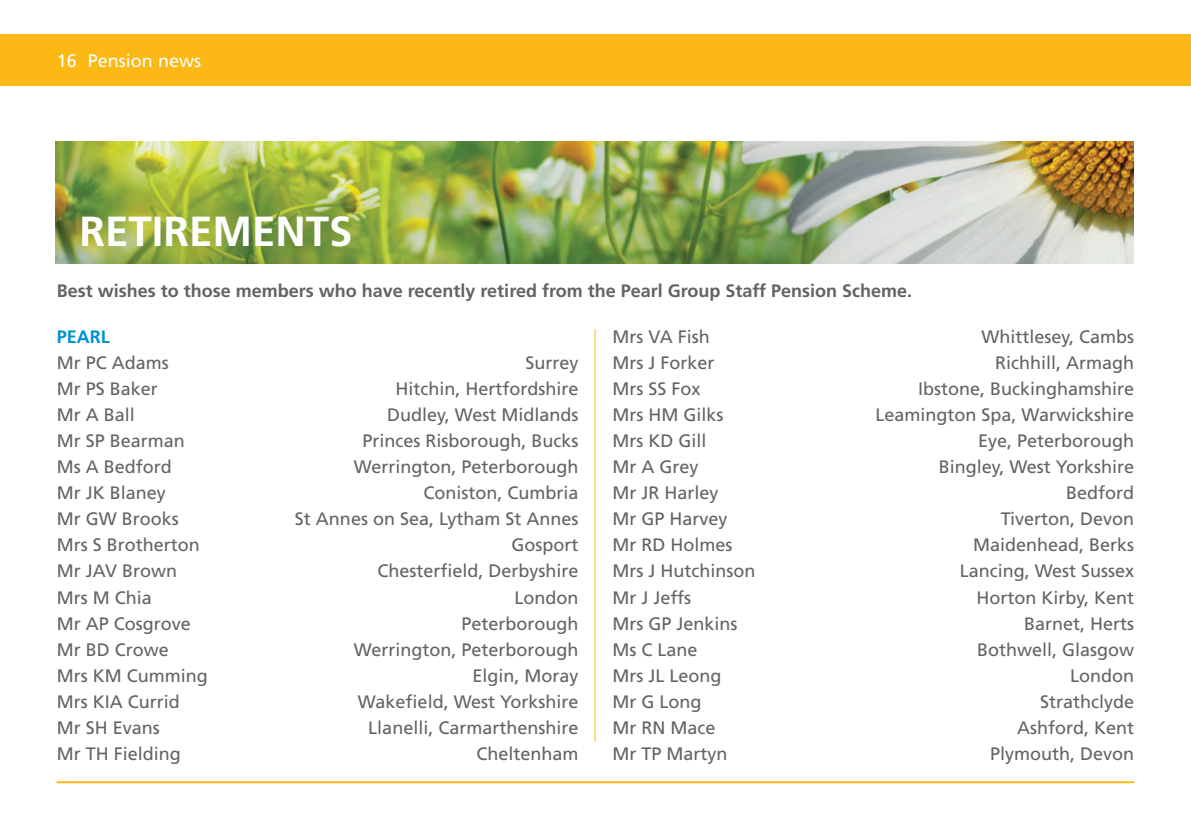
<style>
.page{position:relative;width:1191px;height:840px;background:#fff}
.page>*{position:absolute;margin:0;border:0;box-sizing:border-box;transform-origin:0 0}
.t1{font:700 42px "Frutiger";color:#fff}
.t2{font:18px/26px "Frutiger";color:#636366}
.t3{font:700 18px "Frutiger";color:#636366}
.t4{font:18px "Frutiger";color:#fff}
.s1{font-weight:700;color:#0093d0}
</style>
<div class="page">
<div style="left:0;top:34px;width:1191px;height:51px;background:#fcb814"></div>
<hr style="left:594px;top:329px;width:1px;height:411px;background:#fcb814">
<img style="left:56px;top:142px;width:1077px;height:121px">
<hr style="left:57px;top:780px;width:1077px;height:2px;background:#fcb814">
<p class="t4" style="left:57px;top:50px;width:146px">16 Pension news</p>
<p class="t1" style="left:79px;top:206px;width:275px">RETIREMENTS</p>
<p class="t3" style="left:57px;top:280px;width:857px">Best wishes to those members who have recently retired from the Pearl Group Staff Pension Scheme.</p>
<p class="t2" style="left:57px;top:323px;width:114px"><span class="s1">PEARL<br></span>Mr PC Adams</p>
<p class="t2" style="left:612px;top:323px;width:99px">Mrs VA Fish</p>
<p class="t2" style="left:981px;top:323px;width:154px">Whittlesey, Cambs</p>
<p class="t2" style="left:612px;top:349px;width:104px">Mrs J Forker</p>
<p class="t2" style="left:995px;top:349px;width:141px">Richhill, Armagh</p>
<p class="t2" style="left:612px;top:375px;width:90px">Mrs SS Fox</p>
<p class="t2" style="left:918px;top:375px;width:218px">Ibstone, Buckinghamshire</p>
<p class="t2" style="left:612px;top:401px;width:113px">Mrs HM Gilks</p>
<p class="t2" style="left:875px;top:401px;width:260px">Leamington Spa, Warwickshire</p>
<p class="t2" style="left:612px;top:427px;width:96px">Mrs KD Gill</p>
<p class="t2" style="left:978px;top:427px;width:158px">Eye, Peterborough</p>
<p class="t2" style="left:612px;top:453px;width:88px">Mr A Grey</p>
<p class="t2" style="left:938px;top:453px;width:197px">Bingley, West Yorkshire</p>
<p class="t2" style="left:612px;top:479px;width:108px">Mr JR Harley</p>
<p class="t2" style="left:1066px;top:479px;width:70px">Bedford</p>
<p class="t2" style="left:612px;top:505px;width:117px">Mr GP Harvey</p>
<p class="t2" style="left:1000px;top:505px;width:135px">Tiverton, Devon</p>
<p class="t2" style="left:612px;top:531px;width:122px">Mr RD Holmes</p>
<p class="t2" style="left:973px;top:531px;width:163px">Maidenhead, Berks</p>
<p class="t2" style="left:612px;top:557px;width:144px">Mrs J Hutchinson</p>
<p class="t2" style="left:959px;top:557px;width:176px">Lancing, West Sussex</p>
<p class="t2" style="left:612px;top:583px;width:80px">Mr J Jeffs</p>
<p class="t2" style="left:976px;top:583px;width:159px">Horton Kirby, Kent</p>
<p class="t2" style="left:612px;top:609px;width:127px">Mrs GP Jenkins</p>
<p class="t2" style="left:1024px;top:609px;width:112px">Barnet, Herts</p>
<p class="t2" style="left:612px;top:635px;width:87px">Ms C Lane</p>
<p class="t2" style="left:977px;top:635px;width:159px">Bothwell, Glasgow</p>
<p class="t2" style="left:612px;top:661px;width:111px">Mrs JL Leong</p>
<p class="t2" style="left:1070px;top:661px;width:65px">London</p>
<p class="t2" style="left:612px;top:687px;width:90px">Mr G Long</p>
<p class="t2" style="left:1040px;top:687px;width:96px">Strathclyde</p>
<p class="t2" style="left:612px;top:713px;width:104px">Mr RN Mace</p>
<p class="t2" style="left:1017px;top:713px;width:119px">Ashford, Kent</p>
<p class="t2" style="left:612px;top:739px;width:117px">Mr TP Martyn</p>
<p class="t2" style="left:990px;top:739px;width:146px">Plymouth, Devon</p>
<p class="t2" style="left:525px;top:349px;width:55px">Surrey</p>
<p class="t2" style="left:57px;top:375px;width:103px">Mr PS Baker</p>
<p class="t2" style="left:395px;top:375px;width:185px">Hitchin, Hertfordshire</p>
<p class="t2" style="left:57px;top:401px;width:80px">Mr A Ball</p>
<p class="t2" style="left:387px;top:401px;width:193px">Dudley, West Midlands</p>
<p class="t2" style="left:57px;top:427px;width:130px">Mr SP Bearman</p>
<p class="t2" style="left:362px;top:427px;width:218px">Princes Risborough, Bucks</p>
<p class="t2" style="left:57px;top:453px;width:117px">Ms A Bedford</p>
<p class="t2" style="left:354px;top:453px;width:226px">Werrington, Peterborough</p>
<p class="t2" style="left:57px;top:479px;width:111px">Mr JK Blaney</p>
<p class="t2" style="left:423px;top:479px;width:157px">Coniston, Cumbria</p>
<p class="t2" style="left:57px;top:505px;width:124px">Mr GW Brooks</p>
<p class="t2" style="left:295px;top:505px;width:285px">St Annes on Sea, Lytham St Annes</p>
<p class="t2" style="left:57px;top:531px;width:145px">Mrs S Brotherton</p>
<p class="t2" style="left:511px;top:531px;width:68px">Gosport</p>
<p class="t2" style="left:57px;top:557px;width:122px">Mr JAV Brown</p>
<p class="t2" style="left:377px;top:557px;width:203px">Chesterfield, Derbyshire</p>
<p class="t2" style="left:57px;top:583px;width:97px">Mrs M Chia</p>
<p class="t2" style="left:514px;top:583px;width:65px">London</p>
<p class="t2" style="left:57px;top:609px;width:136px">Mr AP Cosgrove</p>
<p class="t2" style="left:461px;top:609px;width:119px">Peterborough</p>
<p class="t2" style="left:57px;top:635px;width:113px">Mr BD Crowe</p>
<p class="t2" style="left:354px;top:635px;width:226px">Werrington, Peterborough</p>
<p class="t2" style="left:57px;top:661px;width:153px">Mrs KM Cumming</p>
<p class="t2" style="left:472px;top:661px;width:108px">Elgin, Moray</p>
<p class="t2" style="left:57px;top:687px;width:125px">Mrs KIA Currid</p>
<p class="t2" style="left:358px;top:687px;width:222px">Wakefield, West Yorkshire</p>
<p class="t2" style="left:57px;top:713px;width:105px">Mr SH Evans</p>
<p class="t2" style="left:368px;top:713px;width:212px">Llanelli, Carmarthenshire</p>
<p class="t2" style="left:57px;top:739px;width:126px">Mr TH Fielding</p>
<p class="t2" style="left:476px;top:739px;width:104px">Cheltenham</p>
</div>
